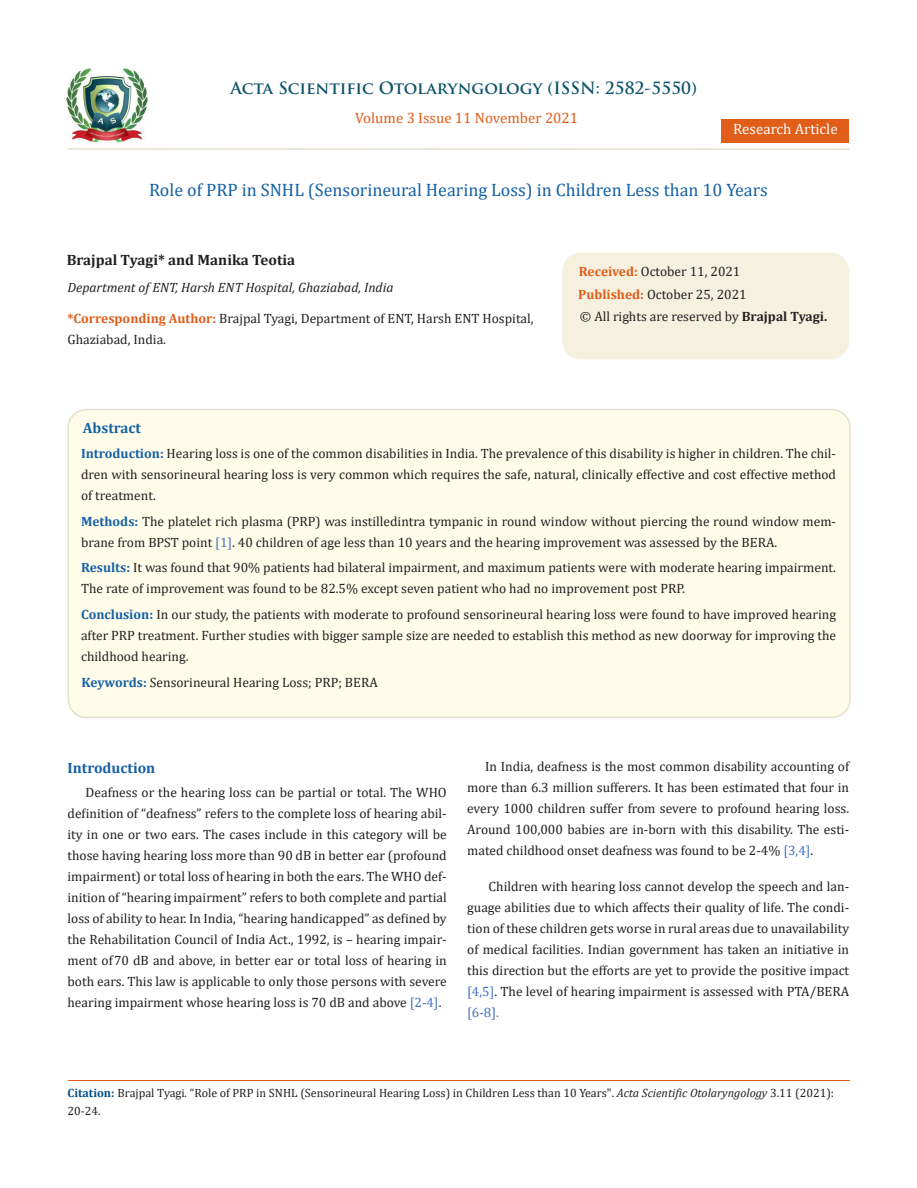
<style>
.page{position:relative;width:917px;height:1188px;background:#fff}
.page>*{position:absolute;margin:0;border:0;box-sizing:border-box;transform-origin:0 0}
.t1{font:18px "Cambria";color:#1560a6}
.t2{font:700 16.5px "Trajan Pro";color:#0e546a}
.t3{font:700 15px "Cambria";color:#231f20}
.t4{font:15px "Cambria";color:#e05d1a}
.t5{font:700 15px "Cambria";color:#1560a6}
.t6{font:15px "Cambria";color:#fff}
.t7{font:13.5px/21px "Cambria";color:#231f20;text-align:justify}
.t8{font:italic 13.5px "Cambria";color:#231f20}
.t9{font:12px/18px "Cambria";color:#231f20}
.s1{font-weight:700;color:#e05d1a}
.s2{font-weight:700}
.s3{font-weight:700;color:#1560a6}
.s4{color:#4472c4}
.s5{font-weight:700;color:#035089}
.s6{font-style:italic}
</style>
<div class="page">
<img style="left:67px;top:68px;width:80px;height:74px">
<div style="left:721px;top:119px;width:128px;height:23px;background:#e05d1a"></div>
<div style="left:563px;top:253px;width:285px;height:106px;background:#f6f0df;border-radius:18px"></div>
<div style="left:562px;top:253px;width:287px;height:106px;border:2px solid #f6f0df;border-radius:18px"></div>
<div style="left:68px;top:410px;width:781px;height:307px;background:#fffde9;border-radius:18px"></div>
<div style="left:67px;top:409px;width:783px;height:309px;border:2px solid #e5dfce;border-radius:18px"></div>
<hr style="left:68px;top:1081px;width:781px;height:1px;background:#e05d1a">
<hr style="left:67px;top:148px;width:782px;height:2px;background:#e5dfce">
<p class="t2" style="left:230px;top:77px;width:468px">Acta Scientific Otolaryngology (ISSN: 2582-5550)</p>
<p class="t4" style="left:355px;top:109px;width:224px">Volume 3 Issue 11 November 2021</p>
<p class="t6" style="left:733px;top:120px;width:106px">Research Article</p>
<p class="t1" style="left:149px;top:180px;width:620px">Role of PRP in SNHL (Sensorineural Hearing Loss) in Children Less than 10 Years</p>
<p class="t3" style="left:67px;top:249px;width:230px">Brajpal Tyagi* and Manika Teotia</p>
<p class="t8" style="left:67px;top:278px;width:327px">Department of ENT, Harsh ENT Hospital, Ghaziabad, India</p>
<p class="t7" style="left:67px;top:307px;width:467px"><span class="s1">*Corresponding Author:</span> Brajpal Tyagi, Department of ENT, Harsh ENT Hospital,<br>Ghaziabad, India.</p>
<p class="t7" style="left:579px;top:261px;width:163px"><span class="s1">Received:</span> October 11, 2021</p>
<p class="t7" style="left:578px;top:284px;width:170px"><span class="s1">Published:</span> October 25, 2021</p>
<p class="t7" style="left:580px;top:306px;width:249px">© All rights are reserved by <span class="s2">Brajpal Tyagi.</span></p>
<p class="t5" style="left:83px;top:417px;width:60px">Abstract</p>
<p class="t7" style="left:81px;top:443px;width:756px"><span class="s3">Introduction:</span> Hearing loss is one of the common disabilities in India. The prevalence of this disability is higher in children. The chil&shy;dren with sensorineural hearing loss is very common which requires the safe, natural, clinically effective and cost effective method of treatment.</p>
<p class="t7" style="left:81px;top:511px;width:756px"><span class="s3">Methods:</span> The platelet rich plasma (PRP) was instilledintra tympanic in round window without piercing the round window mem&shy;brane from BPST point <span class="s4">[1]</span>. 40 children of age less than 10 years and the hearing improvement was assessed by the BERA.</p>
<p class="t7" style="left:81px;top:557px;width:756px"><span class="s3">Results:</span> It was found that 90% patients had bilateral impairment, and maximum patients were with moderate hearing impairment.<br>The rate of improvement was found to be 82.5% except seven patient who had no improvement post PRP.</p>
<p class="t7" style="left:81px;top:604px;width:756px"><span class="s3">Conclusion:</span> In our study, the patients with moderate to profound sensorineural hearing loss were found to have improved hearing after PRP treatment. Further studies with bigger sample size are needed to establish this method as new doorway for improving the childhood hearing.</p>
<p class="t7" style="left:82px;top:672px;width:298px"><span class="s3">Keywords:</span> Sensorineural Hearing Loss; PRP; BERA</p>
<p class="t5" style="left:68px;top:757px;width:89px">Introduction</p>
<p class="t7" style="left:68px;top:782px;width:381px;text-indent:18px">Deafness or the hearing loss can be partial or total. The WHO definition of “deafness” refers to the complete loss of hearing abil&shy;ity in one or two ears. The cases include in this category will be those having hearing loss more than 90 dB in better ear (profound impairment) or total loss of hearing in both the ears. The WHO def&shy;inition of “hearing impairment” refers to both complete and partial loss of ability to hear. In India, “hearing handicapped” as defined by the Rehabilitation Council of India Act., 1992, is – hearing impair&shy;ment of70 dB and above, in better ear or total loss of hearing in both ears. This law is applicable to only those persons with severe hearing impairment whose hearing loss is 70 dB and above <span class="s4">[2-4]</span>.</p>
<p class="t7" style="left:467px;top:756px;width:383px;text-indent:18px">In India, deafness is the most common disability accounting of more than 6.3 million sufferers. It has been estimated that four in every 1000 children suffer from severe to profound hearing loss.<br>Around 100,000 babies are in-born with this disability. The esti&shy;mated childhood onset deafness was found to be 2-4% <span class="s4">[3,4]</span>.</p>
<p class="t7" style="left:467px;top:876px;width:383px;text-indent:21px">Children with hearing loss cannot develop the speech and lan&shy;guage abilities due to which affects their quality of life. The condi&shy;tion of these children gets worse in rural areas due to unavailability of medical facilities. Indian government has taken an initiative in this direction but the efforts are yet to provide the positive impact <span class="s4">[4,5]</span>. The level of hearing impairment is assessed with PTA/BERA <span class="s4">[6-8].</span></p>
<p class="t9" style="left:68px;top:1084px;width:768px"><span class="s5">Citation:</span> Brajpal Tyagi<span class="s6">.</span> “Role of PRP in SNHL (Sensorineural Hearing Loss) in Children Less than 10 Years". <span class="s6">Acta Scientific Otolaryngology</span> 3.11 (2021):<br>20-24.</p>
</div>
